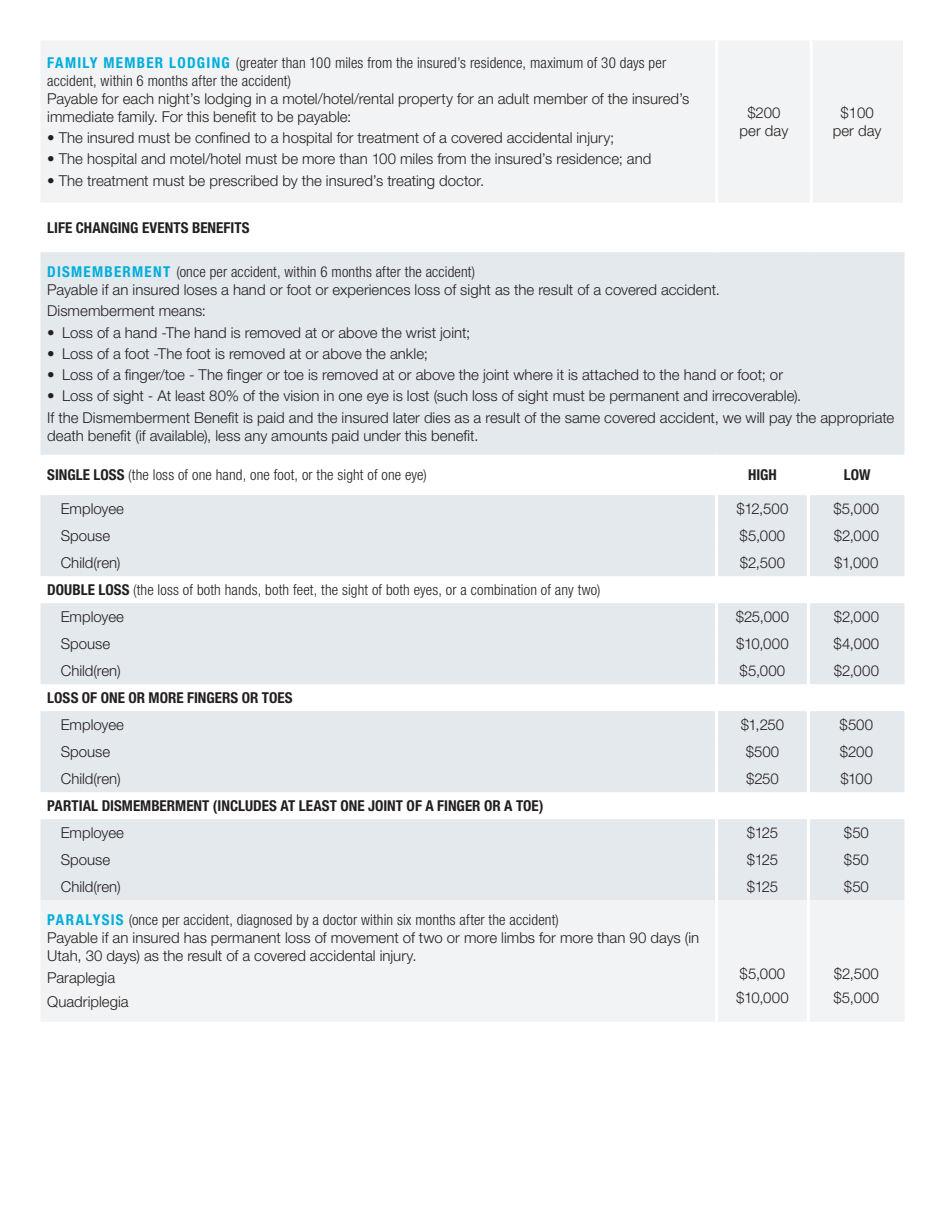
<style>
.page{position:relative;width:945px;height:1215px;background:#fff}
.page>*{position:absolute;margin:0;border:0;box-sizing:border-box;transform-origin:0 0}
.t1{font:300 15px/18px "Helvetica Neue LT Std";color:#231f20}
.t2{font:300 condensed 15px/18px "Helvetica Neue LT Std";letter-spacing:.01em;color:#231f20}
.t3{font:700 condensed 15px "Helvetica Neue LT Std";color:#231f20}
.s1{font-weight:700;color:#00aedc}
.s2{font-weight:700;font-stretch:condensed;color:#00aedc}
.s3{font-stretch:condensed}
.s4{font-weight:700}
.s5{font-stretch:normal}
</style>
<div class="page">
<div style="left:41px;top:41px;width:862px;height:161px;background:#f2f3f4"></div>
<hr style="left:715px;top:40px;width:3px;height:162px;background:#fff">
<hr style="left:810px;top:40px;width:3px;height:162px;background:#fff">
<svg style="left:40px;top:252px;width:864px;height:648px;fill:#e4e9ed"></svg>
<div style="left:41px;top:900px;width:863px;height:121px;background:#f2f3f4"></div>
<hr style="left:715px;top:455px;width:3px;height:40px;background:#fff">
<hr style="left:807px;top:455px;width:3px;height:40px;background:#fff">
<hr style="left:715px;top:495px;width:3px;height:27px;background:#fff">
<hr style="left:807px;top:495px;width:3px;height:27px;background:#fff">
<hr style="left:715px;top:522px;width:3px;height:27px;background:#fff">
<hr style="left:807px;top:522px;width:3px;height:27px;background:#fff">
<hr style="left:715px;top:549px;width:3px;height:27px;background:#fff">
<hr style="left:807px;top:549px;width:3px;height:27px;background:#fff">
<hr style="left:715px;top:576px;width:3px;height:27px;background:#fff">
<hr style="left:807px;top:576px;width:3px;height:27px;background:#fff">
<hr style="left:715px;top:603px;width:3px;height:27px;background:#fff">
<hr style="left:807px;top:603px;width:3px;height:27px;background:#fff">
<hr style="left:715px;top:630px;width:3px;height:27px;background:#fff">
<hr style="left:807px;top:630px;width:3px;height:27px;background:#fff">
<hr style="left:715px;top:657px;width:3px;height:27px;background:#fff">
<hr style="left:807px;top:657px;width:3px;height:27px;background:#fff">
<hr style="left:715px;top:684px;width:3px;height:27px;background:#fff">
<hr style="left:807px;top:684px;width:3px;height:27px;background:#fff">
<hr style="left:715px;top:711px;width:3px;height:27px;background:#fff">
<hr style="left:807px;top:711px;width:3px;height:27px;background:#fff">
<hr style="left:715px;top:738px;width:3px;height:27px;background:#fff">
<hr style="left:807px;top:738px;width:3px;height:27px;background:#fff">
<hr style="left:715px;top:765px;width:3px;height:27px;background:#fff">
<hr style="left:807px;top:765px;width:3px;height:27px;background:#fff">
<hr style="left:715px;top:792px;width:3px;height:27px;background:#fff">
<hr style="left:807px;top:792px;width:3px;height:27px;background:#fff">
<hr style="left:715px;top:819px;width:3px;height:27px;background:#fff">
<hr style="left:807px;top:819px;width:3px;height:27px;background:#fff">
<hr style="left:715px;top:846px;width:3px;height:27px;background:#fff">
<hr style="left:807px;top:846px;width:3px;height:27px;background:#fff">
<hr style="left:715px;top:873px;width:3px;height:27px;background:#fff">
<hr style="left:807px;top:873px;width:3px;height:27px;background:#fff">
<hr style="left:715px;top:900px;width:3px;height:122px;background:#fff">
<hr style="left:807px;top:900px;width:3px;height:122px;background:#fff">
<p class="t2" style="left:47px;top:54px;width:620px"><span class="s1">FAMILY MEMBER LODGING</span> (greater than 100 miles from the insured’s residence, maximum of 30 days per accident, within 6 months after the accident)</p>
<p class="t1" style="left:47px;top:89px;width:644px">Payable for each night’s lodging in a motel/hotel/rental property for an adult member of the insured’s immediate family. For this benefit to be payable:</p>
<p class="t1" style="left:47px;top:129px;width:569px">• The insured must be confined to a hospital for treatment of a covered accidental injury;</p>
<p class="t1" style="left:47px;top:150px;width:606px">• The hospital and motel/hotel must be more than 100 miles from the insured’s residence; and</p>
<p class="t1" style="left:47px;top:171px;width:438px">• The treatment must be prescribed by the insured’s treating doctor.</p>
<p class="t1" style="left:740px;top:103px;width:50px;text-align:center">$200 per day</p>
<p class="t1" style="left:833px;top:103px;width:50px;text-align:center">$100 per day</p>
<p class="t3" style="left:47px;top:218px;width:204px">LIFE CHANGING EVENTS BENEFITS</p>
<p class="t1" style="left:47px;top:262px;width:674px"><span class="s2">DISMEMBERMENT</span> <span class="s3">(once per accident, within 6 months after the accident)<br></span>Payable if an insured loses a hand or foot or experiences loss of sight as the result of a covered accident.</p>
<p class="t1" style="left:47px;top:302px;width:160px">Dismemberment means:</p>
<p class="t1" style="left:47px;top:323px;width:425px">• Loss of a hand -The hand is removed at or above the wrist joint;</p>
<p class="t1" style="left:47px;top:344px;width:382px">• Loss of a foot -The foot is removed at or above the ankle;</p>
<p class="t1" style="left:47px;top:365px;width:737px">• Loss of a finger/toe - The finger or toe is removed at or above the joint where it is attached to the hand or foot; or</p>
<p class="t1" style="left:47px;top:385px;width:849px;line-height:21.3px">• Loss of sight - At least 80% of the vision in one eye is lost (such loss of sight must be permanent and irrecoverable).<br>If the Dismemberment Benefit is paid and the insured later dies as a result of the same covered accident, we will pay the appropriate</p>
<p class="t1" style="left:47px;top:426px;width:433px">death benefit (if available), less any amounts paid under this benefit.</p>
<p class="t2" style="left:47px;top:466px;width:381px"><span class="s4">SINGLE LOSS</span> (the loss of one hand, one foot, or the sight of one eye)</p>
<p class="t3" style="left:748px;top:466px;width:30px">HIGH</p>
<p class="t3" style="left:844px;top:466px;width:28px">LOW</p>
<p class="t1" style="left:61px;top:499px;width:65px">Employee</p>
<p class="t1" style="left:737px;top:499px;width:53px">$12,500</p>
<p class="t1" style="left:834px;top:499px;width:47px">$5,000</p>
<p class="t1" style="left:61px;top:526px;width:51px">Spouse</p>
<p class="t1" style="left:740px;top:526px;width:47px">$5,000</p>
<p class="t1" style="left:834px;top:526px;width:47px">$2,000</p>
<p class="t1" style="left:61px;top:553px;width:61px">Child(ren)</p>
<p class="t1" style="left:740px;top:553px;width:47px">$2,500</p>
<p class="t1" style="left:834px;top:553px;width:46px">$1,000</p>
<p class="t2" style="left:61px;top:576px;width:541px;line-height:27px;text-indent:-14px"><span class="s4">DOUBLE LOSS</span> (the loss of both hands, both feet, the sight of both eyes, or a combination of any two)<br><span class="s5">Employee</span></p>
<p class="t1" style="left:736px;top:607px;width:55px">$25,000</p>
<p class="t1" style="left:834px;top:607px;width:47px">$2,000</p>
<p class="t1" style="left:61px;top:634px;width:51px">Spouse</p>
<p class="t1" style="left:736px;top:634px;width:54px">$10,000</p>
<p class="t1" style="left:834px;top:634px;width:47px">$4,000</p>
<p class="t1" style="left:61px;top:661px;width:61px">Child(ren)</p>
<p class="t1" style="left:740px;top:661px;width:47px">$5,000</p>
<p class="t1" style="left:834px;top:661px;width:47px">$2,000</p>
<p class="t3" style="left:47px;top:689px;width:247px">LOSS OF ONE OR MORE FINGERS OR TOES</p>
<p class="t1" style="left:61px;top:715px;width:65px">Employee</p>
<p class="t1" style="left:741px;top:715px;width:45px">$1,250</p>
<p class="t1" style="left:840px;top:715px;width:35px">$500</p>
<p class="t1" style="left:61px;top:742px;width:51px">Spouse</p>
<p class="t1" style="left:746px;top:742px;width:35px">$500</p>
<p class="t1" style="left:840px;top:742px;width:35px">$200</p>
<p class="t1" style="left:61px;top:769px;width:61px">Child(ren)</p>
<p class="t1" style="left:746px;top:769px;width:34px">$250</p>
<p class="t1" style="left:840px;top:769px;width:34px">$100</p>
<p class="t3" style="left:47px;top:797px;width:498px">PARTIAL DISMEMBERMENT (INCLUDES AT LEAST ONE JOINT OF A FINGER OR A TOE)</p>
<p class="t1" style="left:61px;top:823px;width:65px">Employee</p>
<p class="t1" style="left:747px;top:823px;width:33px">$125</p>
<p class="t1" style="left:844px;top:823px;width:26px">$50</p>
<p class="t1" style="left:61px;top:850px;width:51px">Spouse</p>
<p class="t1" style="left:747px;top:850px;width:33px">$125</p>
<p class="t1" style="left:844px;top:850px;width:26px">$50</p>
<p class="t1" style="left:61px;top:877px;width:61px">Child(ren)</p>
<p class="t1" style="left:747px;top:877px;width:33px">$125</p>
<p class="t1" style="left:844px;top:877px;width:26px">$50</p>
<p class="t1" style="left:47px;top:911px;width:654px"><span class="s2">PARALYSIS</span> <span class="s3">(once per accident, diagnosed by a doctor within six months after the accident)<br></span>Payable if an insured has permanent loss of movement of two or more limbs for more than 90 days (in<br>Utah, 30 days) as the result of a covered accidental injury.</p>
<p class="t1" style="left:47px;top:965px;width:83px;line-height:24.8px">Paraplegia<br>Quadriplegia</p>
<p class="t1" style="left:736px;top:961px;width:54px;line-height:24.8px">$5,000 $10,000</p>
<p class="t1" style="left:834px;top:961px;width:47px;line-height:24.8px">$2,500 $5,000</p>
</div>
